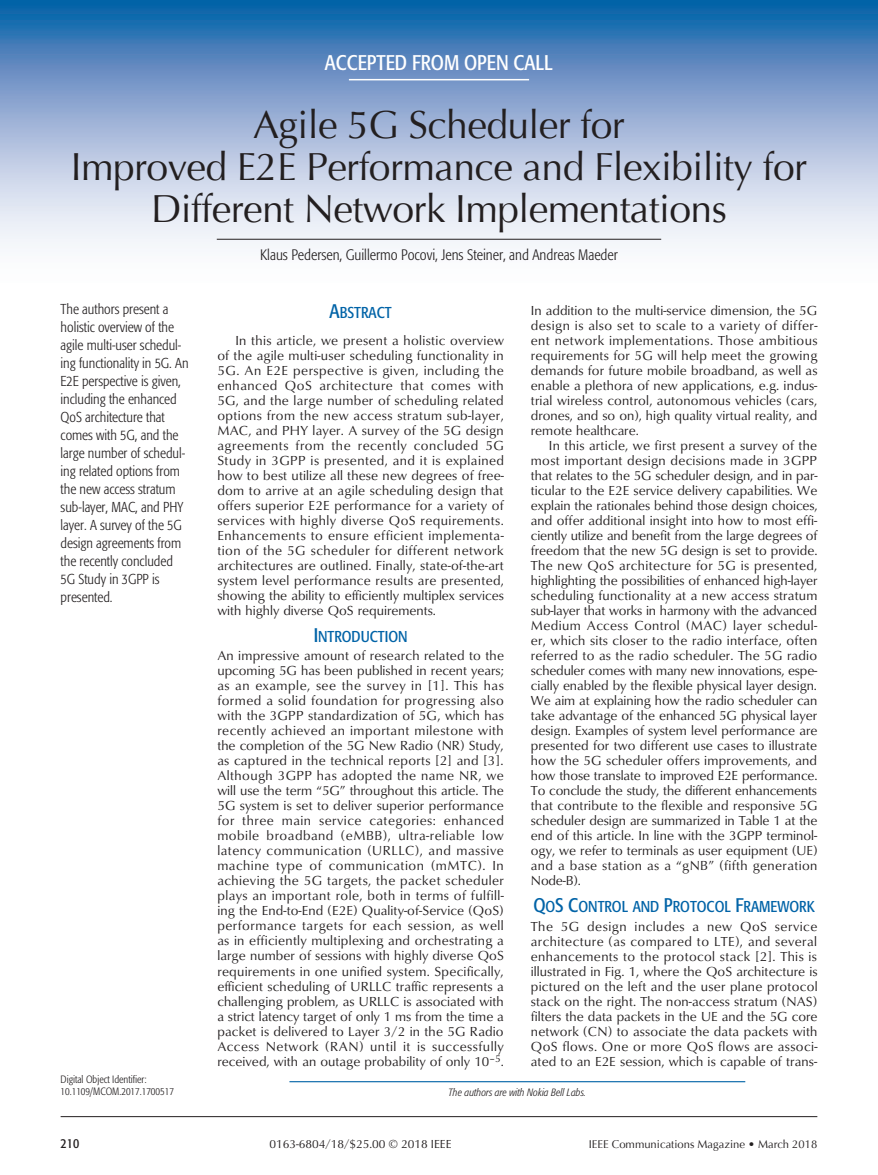
<style>
.page{position:relative;width:878px;height:1175px;background:#fff}
.page>*{position:absolute;margin:0;border:0;box-sizing:border-box;transform-origin:0 0}
.t1{font:39px/42px "Optima";letter-spacing:-.015em;color:#231f20;text-align:center}
.t2{font:21px "Formata Condensed SC800";color:#fff}
.t3{font:15.6px "Formata Condensed SC800";color:#0163a7}
.t4{font:300 condensed 15px "Formata";color:#231f20}
.t5{font:300 condensed 14.25px/18px "Formata";color:#231f20}
.t6{font:13.5px/15px "Classico URW";letter-spacing:.005em;color:#231f20;text-align:justify}
.t7{font:13.5px "Formata Condensed SC800";color:#231f20}
.t8{font:12px "Classico URW Reg SC800";color:#231f20}
.t9{font:11.25px "Optima";color:#231f20}
.t10{font:300 condensed 10.5px/12px "Formata";color:#231f20}
.t11{font:italic 300 condensed 10.5px "Formata";color:#231f20}
.s1{font-size:19.5px}
</style>
<div class="page">
<svg style="left:0;top:0;width:877px;height:246px;background:#92b0d4"></svg>
<hr style="left:61px;top:1115px;width:756px;height:1px;background:#231f20">
<hr style="left:217px;top:239px;width:444px;height:1px;background:#231f20">
<hr style="left:349px;top:79px;width:180px;height:1px;background:#fff">
<hr style="left:289px;top:1080px;width:456px;height:1px;background:#0163a7">
<h2 class="t2" style="left:325px;top:50px;width:109px">ACCE PTED FROM</h2>
<h2 class="t2" style="left:464px;top:50px;width:81px">OPEN CALL</h2>
<h1 class="t1" style="left:71px;top:104px;width:737px">Agile 5G Scheduler for<br>Improved E2E Performance and Flexibility for<br>Different Network Implementations</h1>
<p class="t4" style="left:260px;top:246px;width:359px">Klaus Pedersen, Guillermo Pocovi, Jens Steiner, and Andreas Maeder</p>
<p class="t5" style="left:61px;top:300px;width:129px">The authors present a holistic overview of the agile multi-user schedul&shy;ing functionality in 5G. An<br>E2E perspective is given, including the enhanced<br>QoS architecture that comes with 5G, and the large number of schedul&shy;ing related options from the new access stratum sub-layer, MAC, and PHY layer. A survey of the 5G design agreements from the recently concluded<br>5G Study in 3GPP is presented.</p>
<p class="t10" style="left:61px;top:1073px;width:115px">Digital Object Identifier:<br>10.1109/MCOM.2017.1700517</p>
<p class="t3" style="left:329px;top:303px;width:64px"><span class="s1">A</span>BSTRACT</p>
<p class="t6" style="left:217px;top:332px;width:288px;text-indent:18px">In this article, we present a holistic overview of the agile multi-user scheduling functionality in 5G. An E2E perspective is given, including the enhanced QoS architecture that comes with 5G, and the large number of scheduling related options from the new access stratum sub-layer, MAC, and PHY layer. A survey of the 5G design agreements from the recently concluded 5G Study in 3GPP is presented, and it is explained how to best utilize all these new degrees of free&shy;dom to arrive at an agile scheduling design that offers superior E2E performance for a variety of services with highly diverse QoS requirements.<br>Enhancements to ensure efficient implementa&shy;tion of the 5G scheduler for different network architectures are outlined. Finally, state-of-the-art system level performance results are presented, showing the ability to efficiently multiplex services with highly diverse QoS requirements.</p>
<p class="t3" style="left:313px;top:627px;width:95px"><span class="s1">I</span>NTRODUCTION</p>
<p class="t6" style="left:217px;top:647px;width:288px">An impressive amount of research related to the upcoming 5G has been published in recent years; as an example, see the survey in [1]. This has formed a solid foundation for progressing also with the 3GPP standardization of 5G, which has recently achieved an important milestone with the completion of the 5G New Radio (NR) Study, as captured in the technical reports [2] and [3].<br>Although 3GPP has adopted the name NR, we will use the term “5G” throughout this article. The 5G system is set to deliver superior performance for three main service categories: enhanced mobile broadband (eMBB), ultra-reliable low latency communication (URLLC), and massive machine type of communication (mMTC). In achieving the 5G targets, the packet scheduler plays an important role, both in terms of fulfill&shy;ing the End-to-End (E2E) Quality-of-Service (QoS) performance targets for each session, as well as in efficiently multiplexing and orchestrating a large number of sessions with highly diverse QoS requirements in one unified system. Specifically, efficient scheduling of URLLC traffic represents a challenging problem, as URLLC is associated with a strict latency target of only 1 ms from the time a packet is delivered to Layer 3/2 in the 5G Radio Access Network (RAN) until it is successfully received, with an outage probability of only 10<sup>–5</sup>.</p>
<p class="t6" style="left:530px;top:302px;width:288px">In addition to the multi-service dimension, the 5G design is also set to scale to a variety of differ&shy;ent network implementations. Those ambitious requirements for 5G will help meet the growing demands for future mobile broadband, as well as enable a plethora of new applications, e.g. indus&shy;trial wireless control, autonomous vehicles (cars, drones, and so on), high quality virtual reality, and remote healthcare.</p>
<p class="t6" style="left:530px;top:437px;width:288px;text-indent:18px">In this article, we first present a survey of the most important design decisions made in 3GPP that relates to the 5G scheduler design, and in par&shy;ticular to the E2E service delivery capabilities. We explain the rationales behind those design choices, and offer additional insight into how to most effi&shy;ciently utilize and benefit from the large degrees of freedom that the new 5G design is set to provide.<br>The new QoS architecture for 5G is presented, highlighting the possibilities of enhanced high-layer scheduling functionality at a new access stratum sub-layer that works in harmony with the advanced Medium Access Control (MAC) layer schedul&shy;er, which sits closer to the radio interface, often referred to as the radio scheduler. The 5G radio scheduler comes with many new innovations, espe&shy;cially enabled by the flexible physical layer design.<br>We aim at explaining how the radio scheduler can take advantage of the enhanced 5G physical layer design. Examples of system level performance are presented for two different use cases to illustrate how the 5G scheduler offers improvements, and how those translate to improved E2E performance.<br>To conclude the study, the different enhancements that contribute to the flexible and responsive 5G scheduler design are summarized in Table 1 at the end of this article. In line with the 3GPP terminol&shy;ogy, we refer to terminals as user equipment (UE) and a base station as a “gNB” (fifth generation Node-B).</p>
<p class="t3" style="left:533px;top:897px;width:283px"><span class="s1">Q</span>O<span class="s1">S C</span>ONTROL AND <span class="s1">P</span>ROTOCOL <span class="s1">F</span>RAMEWORK</p>
<p class="t6" style="left:530px;top:917px;width:288px">The 5G design includes a new QoS service architecture (as compared to LTE), and several enhancements to the protocol stack [2]. This is illustrated in Fig. 1, where the QoS architecture is pictured on the left and the user plane protocol stack on the right. The non-access stratum (NAS) filters the data packets in the UE and the 5G core network (CN) to associate the data packets with QoS flows. One or more QoS flows are associ&shy;ated to an E2E session, which is capable of trans-</p>
<p class="t11" style="left:448px;top:1085px;width:139px">The authors are with Nokia Bell Labs.</p>
<p class="t7" style="left:61px;top:1134px;width:20px">210</p>
<p class="t8" style="left:269px;top:1135px;width:183px">0163-6804/18/$25.00 © 2018 IEEE</p>
<p class="t9" style="left:588px;top:1137px;width:230px">IEEE Communications Magazine • March 2018</p>
</div>
